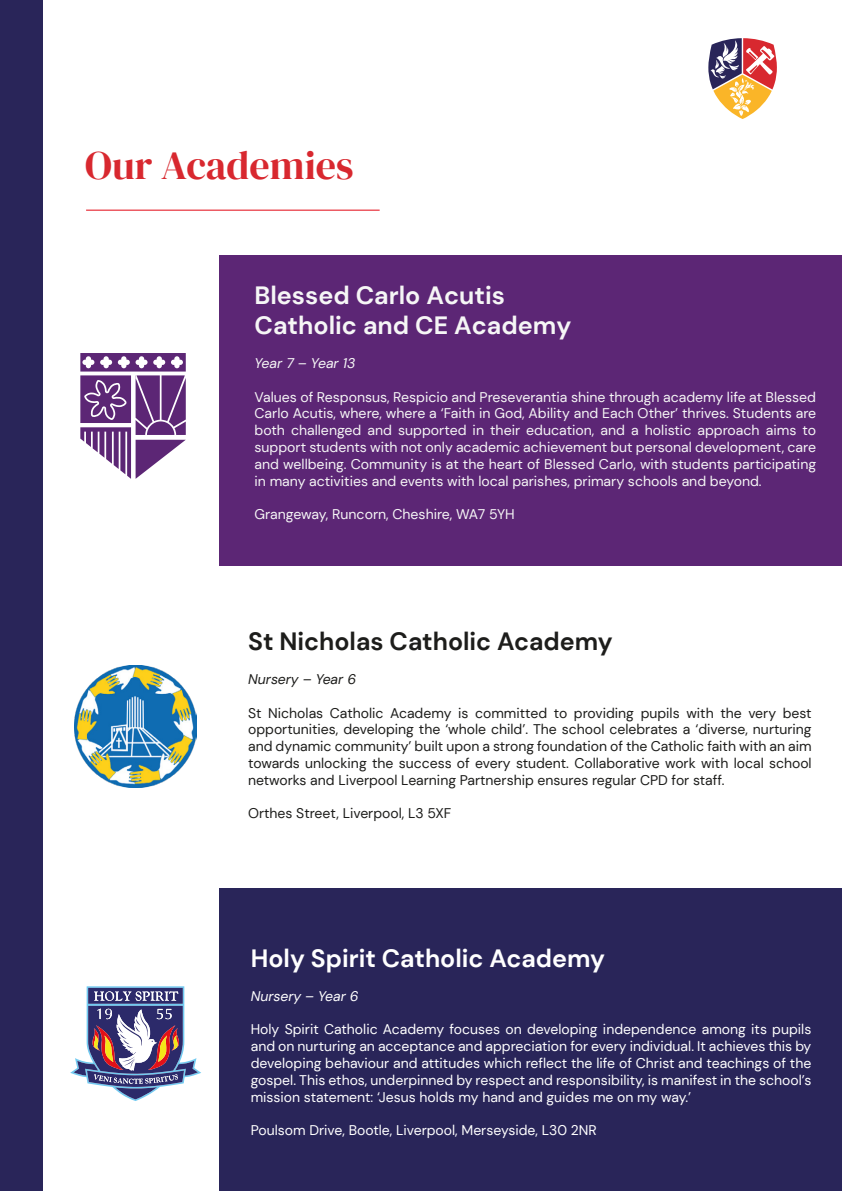
<style>
.page{position:relative;width:842px;height:1191px;background:#fff}
.page>*{position:absolute;margin:0;border:0;box-sizing:border-box;transform-origin:0 0}
.t1{font:40px "DM Serif Display";color:#d8282f}
.t2{font:700 25px/30px "DM Sans";color:#f6f6f6}
.t3{font:700 25px "DM Sans";color:#fff}
.t4{font:700 25px "DM Sans";color:#1d1d1b}
.t5{font:14px/16.8px "DM Sans";color:#f6f6f6;text-align:justify}
.t6{font:14px/16.8px "DM Sans";color:#fff;text-align:justify}
.t7{font:14px/16.8px "DM Sans";color:#1d1d1b;text-align:justify}
.t8{font:italic 14px "DM Sans";color:#fff}
.t9{font:italic 14px "DM Sans";color:#1d1d1b}
.t10{font:italic 14px "DM Sans";color:#f6f6f6}
</style>
<div class="page">
<svg style="left:70px;top:986px;width:131px;height:115px"></svg>
<div style="left:219px;top:888px;width:623px;height:303px;background:#292559"></div>
<img style="left:75px;top:666px;width:122px;height:122px">
<svg style="left:708px;top:38px;width:69px;height:81px"></svg>
<div style="left:0;top:0;width:43px;height:1191px;background:#292559"></div>
<hr style="left:86px;top:210px;width:294px;height:1px;background:#e30613">
<div style="left:219px;top:255px;width:623px;height:310px;background:#5c2675"></div>
<svg style="left:80px;top:353px;width:106px;height:126px"></svg>
<h1 class="t1" style="left:85px;top:142px;width:270px">Our Academies</h1>
<h2 class="t2" style="left:254px;top:280px;width:318px">Blessed Carlo Acutis<br>Catholic and CE Academy</h2>
<p class="t10" style="left:254px;top:354px;width:102px">Year 7 – Year 13</p>
<p class="t5" style="left:254px;top:388px;width:563px">Values of Responsus, Respicio and Preseverantia shine through academy life at Blessed Carlo Acutis, where, where a ‘Faith in God, Ability and Each Other’ thrives. Students are both challenged and supported in their education, and a holistic approach aims to support students with not only academic achievement but personal development, care and wellbeing. Community is at the heart of Blessed Carlo, with students participating in many activities and events with local parishes, primary schools and beyond.</p>
<p class="t5" style="left:254px;top:506px;width:262px">Grangeway, Runcorn, Cheshire, WA7 5YH</p>
<h2 class="t4" style="left:248px;top:626px;width:366px">St Nicholas Catholic Academy</h2>
<p class="t9" style="left:248px;top:670px;width:109px">Nursery – Year 6</p>
<p class="t7" style="left:248px;top:704px;width:565px">St Nicholas Catholic Academy is committed to providing pupils with the very best opportunities, developing the ‘whole child’. The school celebrates a ‘diverse, nurturing and dynamic community’ built upon a strong foundation of the Catholic faith with an aim towards unlocking the success of every student. Collaborative work with local school networks and Liverpool Learning Partnership ensures regular CPD for staff.</p>
<p class="t7" style="left:248px;top:805px;width:205px">Orthes Street, Liverpool, L3 5XF</p>
<h2 class="t3" style="left:251px;top:942px;width:356px">Holy Spirit Catholic Academy</h2>
<p class="t8" style="left:251px;top:987px;width:109px">Nursery – Year 6</p>
<p class="t6" style="left:251px;top:1021px;width:562px">Holy Spirit Catholic Academy focuses on developing independence among its pupils and on nurturing an acceptance and appreciation for every individual. It achieves this by developing behaviour and attitudes which reflect the life of Christ and teachings of the gospel. This ethos, underpinned by respect and responsibility, is manifest in the school’s mission statement: ‘Jesus holds my hand and guides me on my way.’</p>
<p class="t6" style="left:251px;top:1121px;width:347px">Poulsom Drive, Bootle, Liverpool, Merseyside, L30 2NR</p>
</div>
